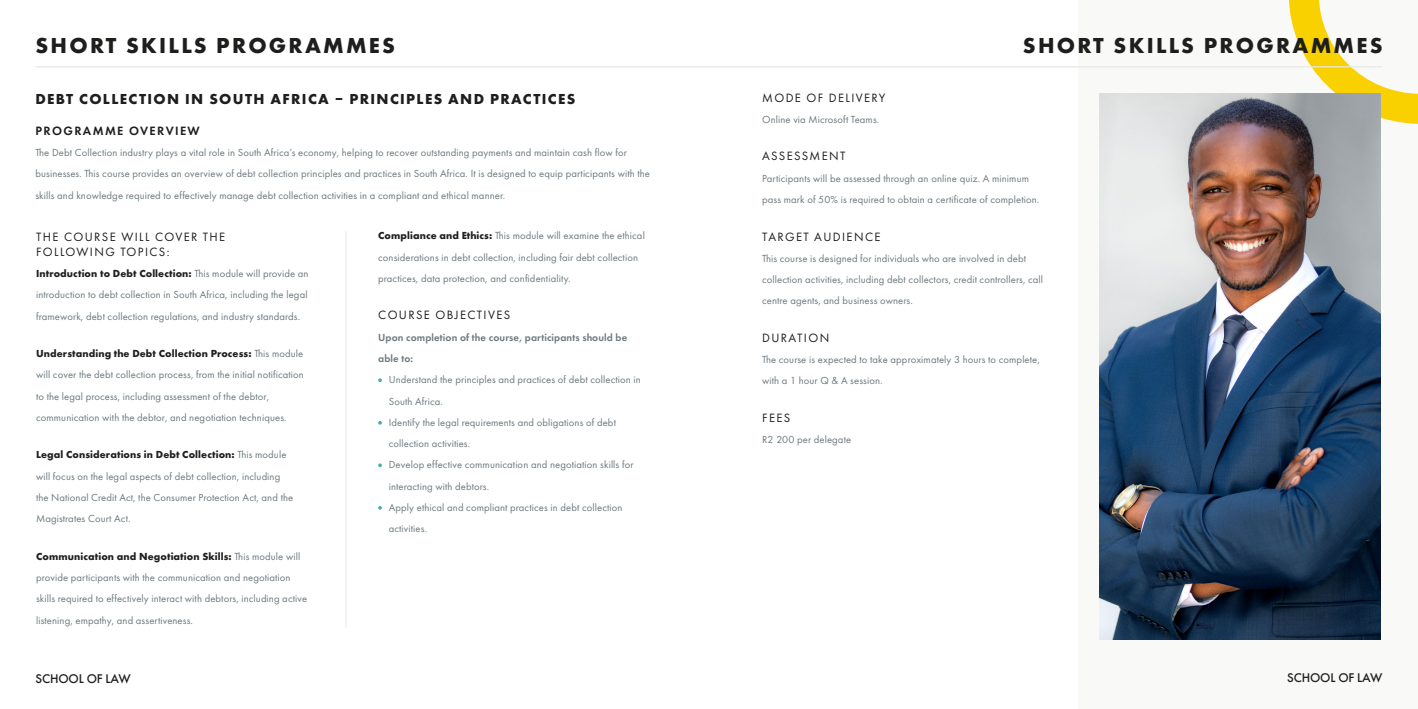
<style>
.page{position:relative;width:1418px;height:709px;background:#fff}
.page>*{position:absolute;margin:0;border:0;box-sizing:border-box;transform-origin:0 0}
.t1{font:700 22.5px "Futura PT";letter-spacing:.1em;color:#1e1e1d}
.t2{font:700 15px "Futura PT";letter-spacing:.09em;color:#1e1e1d}
.t3{font:500 13.12px "Futura PT";letter-spacing:-.01em;color:#1e1e1d}
.t4{font:12.5px/15px "Futura PT";letter-spacing:.11em;color:#1e1e1d}
.t5{font:600 12.5px "Futura PT";letter-spacing:.11em;color:#1e1e1d}
.t6{font:10.62px/21.2px "Futura PT";letter-spacing:.01em;color:#6d797e}
.t7{font:600 10.62px/21.2px "Futura PT";letter-spacing:.01em;color:#6d797e}
.s1{font-weight:700;color:#1f1f1e}
</style>
<div class="page">
<div style="left:1078px;top:0;width:339px;height:709px;background:#f9f9f8"></div>
<img style="left:1099px;top:93px;width:281px;height:546px">
<hr style="left:345px;top:231px;width:1px;height:396px;background:#e6e8eb">
<svg style="left:378px;top:378px;width:4px;height:4px"></svg>
<svg style="left:378px;top:421px;width:4px;height:3px"></svg>
<svg style="left:378px;top:463px;width:4px;height:4px"></svg>
<svg style="left:378px;top:506px;width:4px;height:3px"></svg>
<hr style="left:35px;top:66px;width:1347px;height:1px;background:#e6e8eb">
<h1 class="t1" style="left:35px;top:31px;width:361px">SHORT SKILLS PROGRAMMES</h1>
<h1 class="t1" style="left:1022px;top:31px;width:361px">SHORT SKILLS PROGRAMMES</h1>
<h2 class="t2" style="left:36px;top:89px;width:541px">DEBT COLLECTION IN SOUTH AFRICA – PRINCIPLES AND PRACTICES</h2>
<p class="t5" style="left:35px;top:123px;width:166px">PROGRAMME OVERVIEW</p>
<p class="t6" style="left:35px;top:142px;width:616px">The Debt Collection industry plays a vital role in South Africa’s economy, helping to recover outstanding payments and maintain cash flow for businesses. This course provides an overview of debt collection principles and practices in South Africa. It is designed to equip participants with the skills and knowledge required to effectively manage debt collection activities in a compliant and ethical manner.</p>
<p class="t4" style="left:36px;top:229px;width:191px">THE COURSE WILL COVER THE<br>FOLLOWING TOPICS:</p>
<p class="t6" style="left:36px;top:263px;width:274px;text-align:justify"><span class="s1">Introduction to Debt Collection:</span> This module will provide an introduction to debt collection in South Africa, including the legal framework, debt collection regulations, and industry standards.</p>
<p class="t6" style="left:36px;top:343px;width:269px"><span class="s1">Understanding the Debt Collection Process:</span> This module will cover the debt collection process, from the initial notification to the legal process, including assessment of the debtor, communication with the debtor, and negotiation techniques.</p>
<p class="t6" style="left:36px;top:444px;width:258px"><span class="s1">Legal Considerations in Debt Collection:</span> This module will focus on the legal aspects of debt collection, including the National Credit Act, the Consumer Protection Act, and the Magistrates Court Act.</p>
<p class="t6" style="left:36px;top:545px;width:273px"><span class="s1">Communication and Negotiation Skills:</span> This module will provide participants with the communication and negotiation skills required to effectively interact with debtors, including active listening, empathy, and assertiveness.</p>
<p class="t6" style="left:378px;top:225px;width:268px"><span class="s1">Compliance and Ethics:</span> This module will examine the ethical considerations in debt collection, including fair debt collection practices, data protection, and confidentiality.</p>
<p class="t4" style="left:378px;top:308px;width:133px">COURSE OBJECTIVES</p>
<p class="t7" style="left:378px;top:326px;width:251px">Upon completion of the course, participants should be able to:</p>
<p class="t6" style="left:389px;top:369px;width:253px">Understand the principles and practices of debt collection in South Africa.<br>Identify the legal requirements and obligations of debt collection activities.<br>Develop effective communication and negotiation skills for interacting with debtors.<br>Apply ethical and compliant practices in debt collection activities.</p>
<p class="t4" style="left:762px;top:90px;width:125px">MODE OF DELIVERY</p>
<p class="t6" style="left:762px;top:109px;width:119px">Online via Microsoft Teams.</p>
<p class="t4" style="left:762px;top:149px;width:85px">ASSESSMENT</p>
<p class="t6" style="left:762px;top:167px;width:279px">Participants will be assessed through an online quiz. A minimum pass mark of 50% is required to obtain a certificate of completion.</p>
<p class="t4" style="left:762px;top:229px;width:120px">TARGET AUDIENCE</p>
<p class="t6" style="left:762px;top:247px;width:282px">This course is designed for individuals who are involved in debt collection activities, including debt collectors, credit controllers, call centre agents, and business owners.</p>
<p class="t4" style="left:762px;top:330px;width:68px">DURATION</p>
<p class="t6" style="left:762px;top:349px;width:279px">The course is expected to take approximately 3 hours to complete, with a 1 hour Q &amp; A session.</p>
<p class="t4" style="left:762px;top:410px;width:30px">FEES</p>
<p class="t6" style="left:762px;top:429px;width:90px">R2 200 per delegate</p>
<p class="t3" style="left:35px;top:670px;width:97px">SCHOOL OF LAW</p>
<p class="t3" style="left:1286px;top:670px;width:97px">SCHOOL OF LAW</p>
</div>
